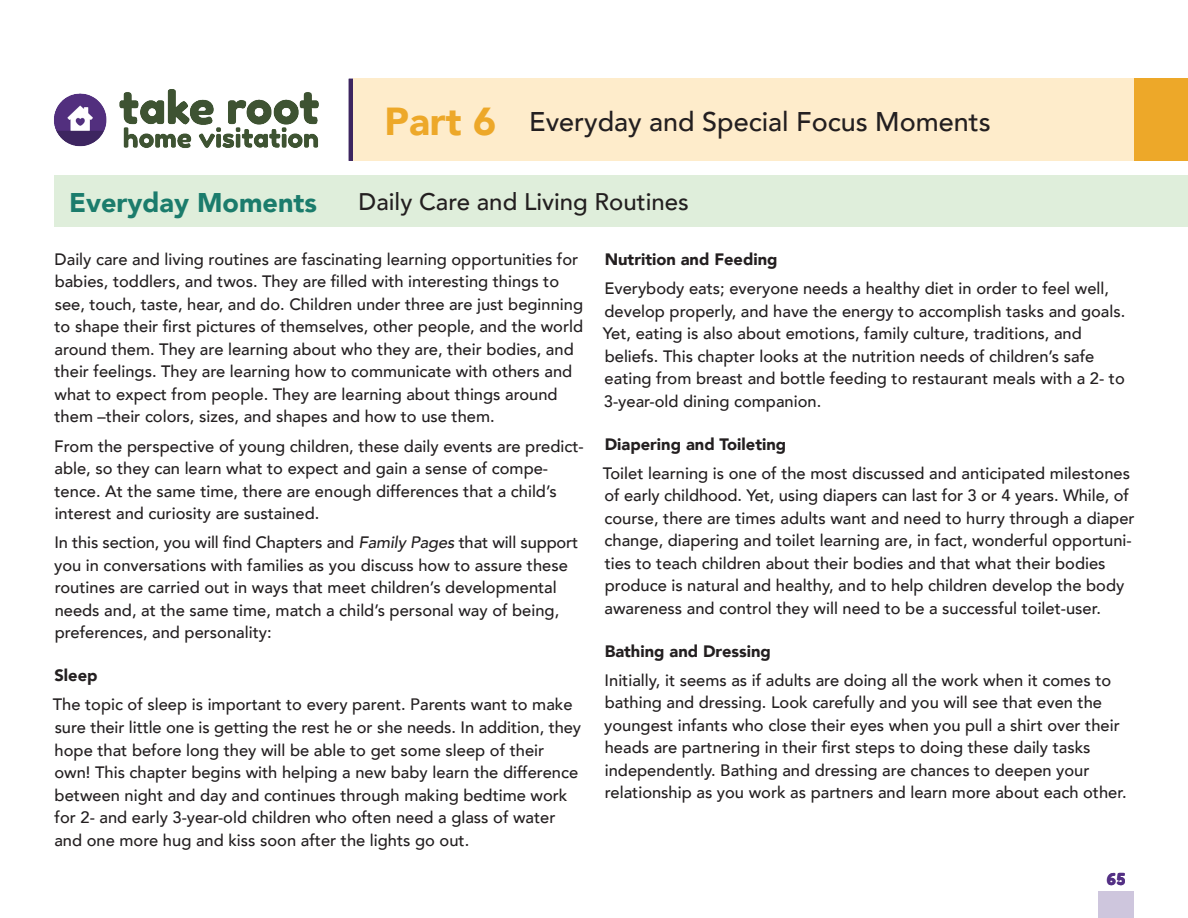
<style>
.page{position:relative;width:1188px;height:918px;background:#fff}
.page>*{position:absolute;margin:0;border:0;box-sizing:border-box;transform-origin:0 0}
.t1{font:500 27px "Avenir";color:#231f20}
.t2{font:900 27px "Avenir";color:#1b7c6c}
.t3{font:500 24px "Avenir";color:#231f20}
.t4{font:500 16.5px/22.5px "Avenir";color:#231f20}
.t5{font:900 16.5px "Avenir";color:#231f20}
.t6{font:16.5px "Fredoka One";color:#543085}
.s1{font-weight:900;font-size:39px;color:#eda829}
.s2{font-style:italic}
</style>
<div class="page">
<img style="left:54px;top:89px;width:265px;height:59px">
<hr style="left:349px;top:81px;width:4px;height:78px;background:#3d2560">
<div style="left:1098px;top:891px;width:36px;height:27px;background:#cec6dd"></div>
<div style="left:353px;top:79px;width:781px;height:82px;background:#feeccb"></div>
<div style="left:1134px;top:79px;width:54px;height:82px;background:#eda829"></div>
<div style="left:54px;top:176px;width:1134px;height:51px;background:#dfeedb"></div>
<h1 class="t1" style="left:384px;top:98px;width:608px"><span class="s1">Part 6</span> Everyday and Special Focus Moments</h1>
<h1 class="t2" style="left:69px;top:179px;width:249px">Everyday Moments</h1>
<h2 class="t3" style="left:359px;top:180px;width:332px">Daily Care and Living Routines</h2>
<p class="t4" style="left:54px;top:247px;width:530px">Daily care and living routines are fascinating learning opportunities for babies, toddlers, and twos. They are filled with interesting things to see, touch, taste, hear, and do. Children under three are just beginning to shape their first pictures of themselves, other people, and the world around them. They are learning about who they are, their bodies, and their feelings. They are learning how to communicate with others and what to expect from people. They are learning about things around them –their colors, sizes, and shapes and how to use them.</p>
<p class="t4" style="left:54px;top:434px;width:531px">From the perspective of young children, these daily events are predict&shy;able, so they can learn what to expect and gain a sense of compe&shy;tence. At the same time, there are enough differences that a child’s interest and curiosity are sustained.</p>
<p class="t4" style="left:54px;top:531px;width:526px">In this section, you will find Chapters and <span class="s2">Family Pages</span> that will support you in conversations with families as you discuss how to assure these routines are carried out in ways that meet children’s developmental needs and, at the same time, match a child’s personal way of being, preferences, and personality:</p>
<p class="t5" style="left:54px;top:661px;width:45px">Sleep</p>
<p class="t4" style="left:53px;top:693px;width:530px">The topic of sleep is important to every parent. Parents want to make sure their little one is getting the rest he or she needs. In addition, they hope that before long they will be able to get some sleep of their own! This chapter begins with helping a new baby learn the difference between night and day and continues through making bedtime work for 2- and early 3-year-old children who often need a glass of water and one more hug and kiss soon after the lights go out.</p>
<p class="t5" style="left:605px;top:245px;width:174px">Nutrition and Feeding</p>
<p class="t4" style="left:603px;top:276px;width:524px">Everybody eats; everyone needs a healthy diet in order to feel well, develop properly, and have the energy to accomplish tasks and goals.<br>Yet, eating is also about emotions, family culture, traditions, and beliefs. This chapter looks at the nutrition needs of children’s safe eating from breast and bottle feeding to restaurant meals with a 2- to 3-year-old dining companion.</p>
<p class="t5" style="left:605px;top:430px;width:183px">Diapering and Toileting</p>
<p class="t4" style="left:603px;top:461px;width:533px">Toilet learning is one of the most discussed and anticipated milestones of early childhood. Yet, using diapers can last for 3 or 4 years. While, of course, there are times adults want and need to hurry through a diaper change, diapering and toilet learning are, in fact, wonderful opportuni&shy;ties to teach children about their bodies and that what their bodies produce is natural and healthy, and to help children develop the body awareness and control they will need to be a successful toilet-user.</p>
<p class="t5" style="left:605px;top:637px;width:168px">Bathing and Dressing</p>
<p class="t4" style="left:604px;top:668px;width:524px">Initially, it seems as if adults are doing all the work when it comes to bathing and dressing. Look carefully and you will see that even the youngest infants who close their eyes when you pull a shirt over their heads are partnering in their first steps to doing these daily tasks independently. Bathing and dressing are chances to deepen your relationship as you work as partners and learn more about each other.</p>
<p class="t6" style="left:1107px;top:869px;width:20px">65</p>
</div>
